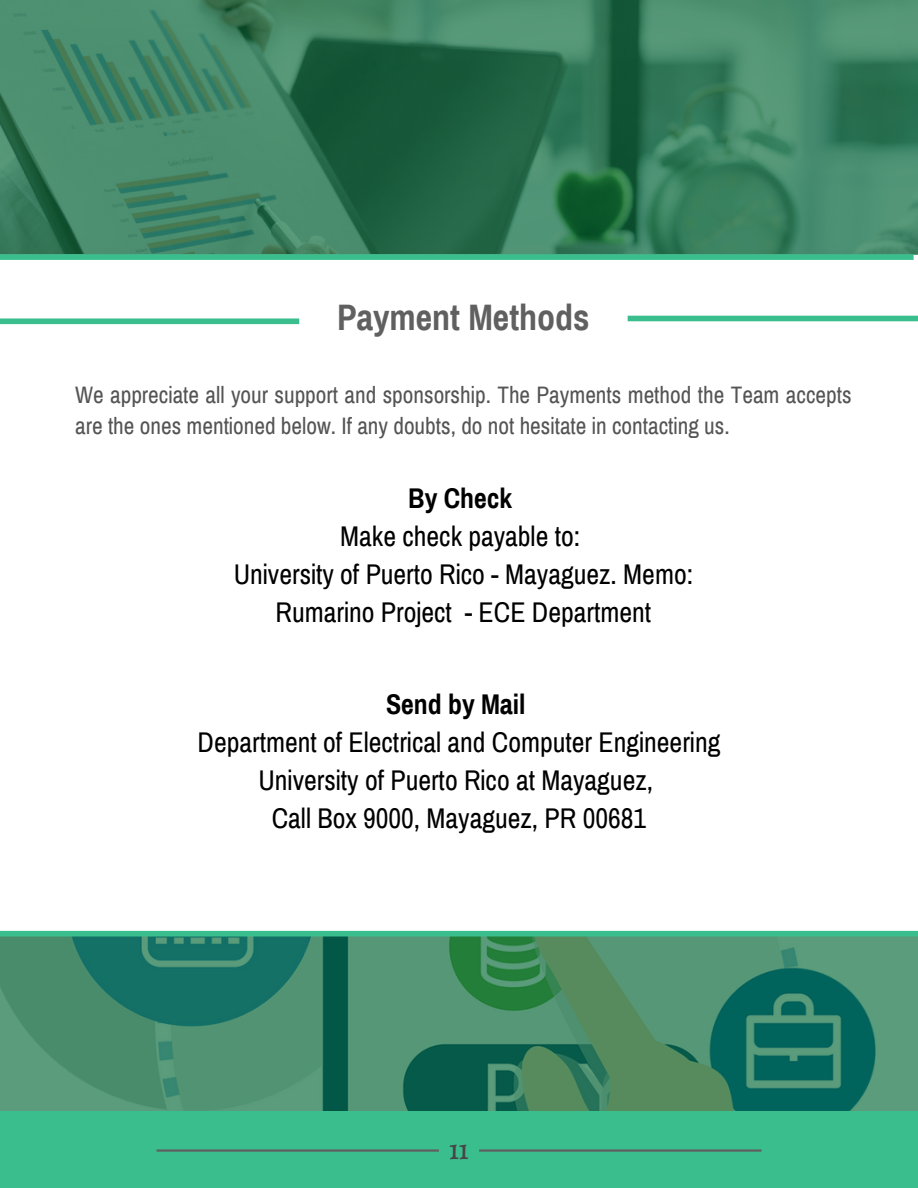
<style>
.page{position:relative;width:918px;height:1188px;background:#fff}
.page>*{position:absolute;margin:0;border:0;box-sizing:border-box;transform-origin:0 0}
.t1{font:700 36px "Archivo Narrow";color:#606061}
.t2{font:500 28.5px "Alegreya";color:#474545}
.t3{font:27.9px "Archivo Narrow";color:#000}
.t4{font:700 27.9px "Archivo Narrow";color:#000}
.t5{font:23.25px/31.5px "Archivo Narrow";color:#545454}
</style>
<div class="page">
<svg style="left:0;top:0;width:918px;height:254px;background:#397d5d"></svg>
<div style="left:0;top:254px;width:914px;height:6px;background:#3abe8e"></div>
<div style="left:628px;top:316px;width:290px;height:5px;background:#3abe8e"></div>
<div style="left:0;top:318px;width:299px;height:6px;background:#3abe8e"></div>
<div style="left:0;top:1111px;width:918px;height:77px;background:#3abe8e"></div>
<hr style="left:479px;top:1149px;width:283px;height:3px;background:#606061">
<hr style="left:157px;top:1149px;width:282px;height:3px;background:#606061">
<svg style="left:0;top:937px;width:918px;height:174px;background:#3e8669"></svg>
<div style="left:0;top:931px;width:918px;height:6px;background:#3abe8e"></div>
<p class="t1" style="left:337px;top:298px;width:254px">Payment Methods</p>
<p class="t5" style="left:75px;top:379px;width:778px">We appreciate all your support and sponsorship. The Payments method the Team accepts are the ones mentioned below. If any doubts, do not hesitate in contacting us.</p>
<p class="t4" style="left:408px;top:483px;width:106px">By Check</p>
<p class="t3" style="left:340px;top:521px;width:241px">Make check payable to:</p>
<p class="t3" style="left:234px;top:560px;width:461px">University of Puerto Rico - Mayaguez. Memo:</p>
<p class="t3" style="left:276px;top:598px;width:377px">Rumarino Project - ECE Department</p>
<p class="t4" style="left:386px;top:689px;width:141px">Send by Mail</p>
<p class="t3" style="left:198px;top:727px;width:524px">Department of Electrical and Computer Engineering</p>
<p class="t3" style="left:258px;top:766px;width:396px">University of Puerto Rico at Mayaguez,</p>
<p class="t3" style="left:272px;top:804px;width:376px">Call Box 9000, Mayaguez, PR 00681</p>
<p class="t2" style="left:449px;top:1130px;width:21px">11</p>
</div>
